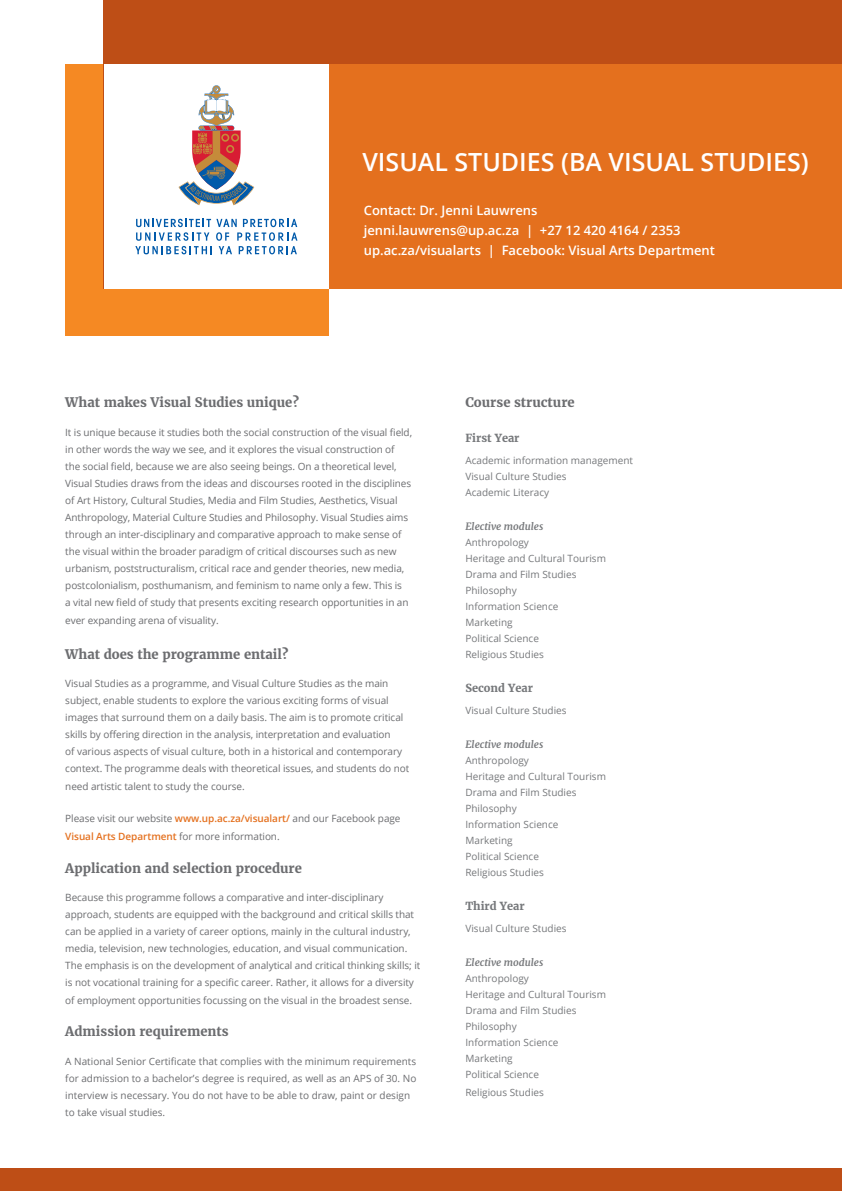
<style>
.page{position:relative;width:842px;height:1191px;background:#fff}
.page>*{position:absolute;margin:0;border:0;box-sizing:border-box;transform-origin:0 0}
.t1{font:600 25px "Open Sans";color:#fff}
.Heading_3{font:700 13px "Merriweather";color:#6c6d70}
.t2{font:600 13px "Open Sans";color:#fff}
.Heading_4{font:700 11px "Merriweather";color:#76787b}
.body{font:10px/17px "Open Sans";letter-spacing:-.005em;color:#6c6d70}
.t3{font:10px "Open Sans";color:#76787b}
.Heading_5{font:italic 700 10px "Merriweather";color:#76787b}
.s1{font-weight:600;color:#e4701e}
</style>
<div class="page">
<div style="left:0;top:1168px;width:842px;height:23px;background:#be4e16"></div>
<div style="left:65px;top:64px;width:263px;height:271px;background:#f58923"></div>
<div style="left:104px;top:0;width:738px;height:289px;background:#be4e16"></div>
<div style="left:329px;top:64px;width:513px;height:225px;background:#e4701e"></div>
<div style="left:104px;top:64px;width:225px;height:225px;background:#fff"></div>
<svg style="left:135px;top:219px;width:162px;height:35px"></svg>
<svg style="left:179px;top:85px;width:75px;height:120px"></svg>
<p class="t1" style="left:362px;top:145px;width:448px">VISUAL STUDIES (BA VISUAL STUDIES)</p>
<p class="t2" style="left:364px;top:202px;width:175px">Contact: Dr. Jenni Lauwrens</p>
<p class="t2" style="left:364px;top:222px;width:318px">jenni.lauwrens@up.ac.za | +27 12 420 4164 / 2353</p>
<p class="t2" style="left:364px;top:242px;width:353px">up.ac.za/visualarts | Facebook: Visual Arts Department</p>
<p class="Heading_3" style="left:65px;top:394px;width:235px">What makes Visual Studies unique?</p>
<p class="body" style="left:65px;top:423px;width:348px">It is unique because it studies both the social construction of the visual field, in other words the way we see, and it explores the visual construction of the social field, because we are also seeing beings. On a theoretical level, Visual Studies draws from the ideas and discourses rooted in the disciplines of Art History, Cultural Studies, Media and Film Studies, Aesthetics, Visual Anthropology, Material Culture Studies and Philosophy. Visual Studies aims through an inter-disciplinary and comparative approach to make sense of the visual within the broader paradigm of critical discourses such as new urbanism, poststructuralism, critical race and gender theories, new media, postcolonialism, posthumanism, and feminism to name only a few. This is<br>a vital new field of study that presents exciting research opportunities in an</p>
<p class="body" style="left:65px;top:611px;width:155px">ever expanding arena of visuality.</p>
<p class="Heading_3" style="left:65px;top:646px;width:225px">What does the programme entail?</p>
<p class="body" style="left:65px;top:675px;width:345px">Visual Studies as a programme, and Visual Culture Studies as the main subject, enable students to explore the various exciting forms of visual images that surround them on a daily basis. The aim is to promote critical skills by offering direction in the analysis, interpretation and evaluation<br>of various aspects of visual culture, both in a historical and contemporary context. The programme deals with theoretical issues, and students do not</p>
<p class="body" style="left:65px;top:778px;width:181px">need artistic talent to study the course.</p>
<p class="body" style="left:65px;top:809px;width:337px;line-height:18px">Please visit our website <span class="s1">www.up.ac.za/visualart/</span> and our Facebook page<br><span class="s1">Visual Arts Department</span> for more information.</p>
<p class="Heading_3" style="left:65px;top:860px;width:238px">Application and selection procedure</p>
<p class="body" style="left:65px;top:888px;width:357px">Because this programme follows a comparative and inter-disciplinary approach, students are equipped with the background and critical skills that can be applied in a variety of career options, mainly in the cultural industry, media, television, new technologies, education, and visual communication.<br>The emphasis is on the development of analytical and critical thinking skills; it is not vocational training for a specific career. Rather, it allows for a diversity</p>
<p class="body" style="left:65px;top:991px;width:348px">of employment opportunities focussing on the visual in the broadest sense.</p>
<p class="Heading_3" style="left:65px;top:1023px;width:165px">Admission requirements</p>
<p class="body" style="left:65px;top:1052px;width:353px">A National Senior Certificate that complies with the minimum requirements for admission to a bachelor’s degree is required, as well as an APS of 30. No interview is necessary. You do not have to be able to draw, paint or design to take visual studies.</p>
<p class="Heading_3" style="left:465px;top:394px;width:111px">Course structure</p>
<p class="Heading_4" style="left:465px;top:431px;width:56px">First Year</p>
<p class="t3" style="left:465px;top:453px;width:169px">Academic information management</p>
<p class="t3" style="left:465px;top:469px;width:103px">Visual Culture Studies</p>
<p class="t3" style="left:465px;top:485px;width:85px">Academic Literacy</p>
<p class="Heading_5" style="left:465px;top:520px;width:79px">Elective modules</p>
<p class="t3" style="left:465px;top:535px;width:65px">Anthropology</p>
<p class="t3" style="left:465px;top:551px;width:142px">Heritage and Cultural Tourism</p>
<p class="t3" style="left:465px;top:567px;width:113px">Drama and Film Studies</p>
<p class="t3" style="left:465px;top:583px;width:53px">Philosophy</p>
<p class="t3" style="left:465px;top:599px;width:95px">Information Science</p>
<p class="t3" style="left:465px;top:615px;width:49px">Marketing</p>
<p class="t3" style="left:465px;top:631px;width:75px">Political Science</p>
<p class="t3" style="left:465px;top:647px;width:80px">Religious Studies</p>
<p class="Heading_4" style="left:465px;top:681px;width:69px">Second Year</p>
<p class="t3" style="left:465px;top:703px;width:103px">Visual Culture Studies</p>
<p class="Heading_5" style="left:465px;top:738px;width:79px">Elective modules</p>
<p class="t3" style="left:465px;top:753px;width:65px">Anthropology</p>
<p class="t3" style="left:465px;top:769px;width:142px">Heritage and Cultural Tourism</p>
<p class="t3" style="left:465px;top:785px;width:113px">Drama and Film Studies</p>
<p class="t3" style="left:465px;top:801px;width:53px">Philosophy</p>
<p class="t3" style="left:465px;top:817px;width:95px">Information Science</p>
<p class="t3" style="left:465px;top:833px;width:49px">Marketing</p>
<p class="t3" style="left:465px;top:849px;width:75px">Political Science</p>
<p class="t3" style="left:465px;top:865px;width:80px">Religious Studies</p>
<p class="Heading_4" style="left:465px;top:899px;width:61px">Third Year</p>
<p class="t3" style="left:465px;top:921px;width:103px">Visual Culture Studies</p>
<p class="Heading_5" style="left:465px;top:955px;width:79px">Elective modules</p>
<p class="t3" style="left:465px;top:971px;width:65px">Anthropology</p>
<p class="t3" style="left:465px;top:987px;width:142px">Heritage and Cultural Tourism</p>
<p class="t3" style="left:465px;top:1003px;width:113px">Drama and Film Studies</p>
<p class="t3" style="left:465px;top:1019px;width:53px">Philosophy</p>
<p class="t3" style="left:465px;top:1035px;width:95px">Information Science</p>
<p class="t3" style="left:465px;top:1051px;width:49px">Marketing</p>
<p class="t3" style="left:465px;top:1067px;width:75px">Political Science</p>
<p class="t3" style="left:465px;top:1085px;width:80px">Religious Studies</p>
</div>
